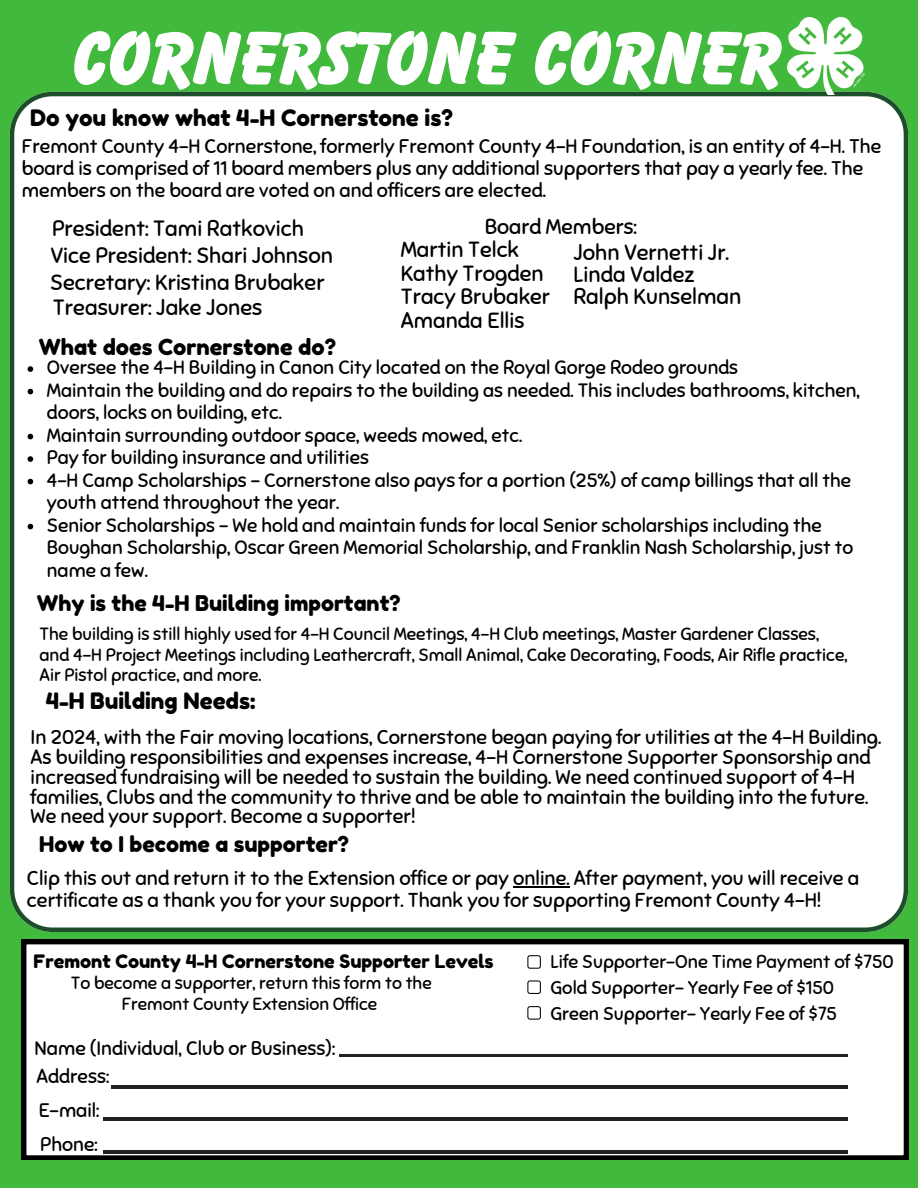
<style>
.page{position:relative;width:918px;height:1188px;background:#40b93c}
.page>*{position:absolute;margin:0;border:0;box-sizing:border-box;transform-origin:0 0}
.t1{font:700 expanded 79.65px "Balloon D";color:#fff}
.t2{font:22.65px "Fredoka One";color:#000}
.t3{font:22.5px "Fredoka One";color:#000}
.t4{font:22.05px/21.8px "Sniglet";color:#000}
.t5{font:22.05px "Fredoka One";color:#000}
.t6{font:21.9px/23.5px "Sniglet";color:#000}
.t7{font:21.75px "Fredoka One";color:#000}
.t8{font:21.6px "Fredoka One";color:#000}
.t9{font:21.3px "Sniglet";color:#000}
.t10{font:20.1px/21.3px "Sniglet";color:#000}
.t11{font:19.95px/19.8px "Sniglet";color:#000}
.t12{font:19.65px/21.9px "Sniglet";color:#000}
.t13{font:19.5px "Sniglet";color:#000}
.t14{font:19.35px/22.5px "Sniglet";color:#000}
.t15{font:18.45px/25.8px "Sniglet";color:#000}
.t16{font:18.45px "Fredoka One";color:#000}
.t17{font:17.7px/20.5px "Sniglet";color:#000}
.t18{font:17.55px/20.2px "Sniglet";color:#000;text-align:center}
</style>
<div class="page">
<div style="left:10px;top:92px;width:898px;height:840px;background:#fff"></div>
<img style="left:788px;top:17px;width:76px;height:78px">
<div style="left:22px;top:940px;width:886px;height:219px;background:#fff"></div>
<svg style="left:527px;top:955px;width:14px;height:14px"></svg>
<svg style="left:527px;top:980px;width:14px;height:14px"></svg>
<svg style="left:527px;top:1006px;width:14px;height:14px"></svg>
<hr style="left:339px;top:1054px;width:509px;height:2px;background:#231f20">
<hr style="left:111px;top:1086px;width:737px;height:3px;background:#231f20">
<svg style="left:28px;top:366px;width:5px;height:6px"></svg>
<svg style="left:28px;top:389px;width:5px;height:5px"></svg>
<svg style="left:28px;top:434px;width:5px;height:5px"></svg>
<svg style="left:28px;top:456px;width:5px;height:6px"></svg>
<svg style="left:28px;top:479px;width:5px;height:5px"></svg>
<svg style="left:28px;top:524px;width:5px;height:5px"></svg>
<hr style="left:513px;top:886px;width:57px;height:2px;background:#000">
<hr style="left:103px;top:1117px;width:745px;height:3px;background:#231f20">
<hr style="left:103px;top:1150px;width:745px;height:3px;background:#231f20">
<p class="t1" style="left:73px;top:31px;width:711px">CORNERSTONE CORNER</p>
<h2 class="t2" style="left:30px;top:104px;width:425px">Do you know what 4-H Cornerstone is?</h2>
<h2 class="t12" style="left:22px;top:136px;width:861px">Fremont County 4-H Cornerstone, formerly Fremont County 4-H Foundation, is an entity of 4-H. The board is comprised of 11 board members plus any additional supporters that pay a yearly fee. The members on the board are voted on and officers are elected.</h2>
<h2 class="t9" style="left:485px;top:213px;width:154px">Board Members:</h2>
<h2 class="t6" style="left:401px;top:238px;width:151px">Martin Telck<br>Kathy Trogden<br>Tracy Brubaker<br>Amanda Ellis</h2>
<h2 class="t4" style="left:573px;top:242px;width:170px">John Vernetti Jr.<br>Linda Valdez<br>Ralph Kunselman</h2>
<p class="t5" style="left:39px;top:333px;width:299px">What does Cornerstone do?</p>
<p class="t14" style="left:47px;top:356px;width:693px">Oversee the 4-H Building in Canon City located on the Royal Gorge Rodeo grounds</p>
<p class="t14" style="left:47px;top:379px;width:814px">Maintain the building and do repairs to the building as needed. This includes bathrooms, kitchen, doors, locks on building, etc.</p>
<p class="t14" style="left:47px;top:424px;width:477px">Maintain surrounding outdoor space, weeds mowed, etc.</p>
<p class="t14" style="left:47px;top:446px;width:323px">Pay for building insurance and utilities</p>
<p class="t14" style="left:47px;top:469px;width:806px">4-H Camp Scholarships - Cornerstone also pays for a portion (25%) of camp billings that all the youth attend throughout the year.</p>
<h2 class="t14" style="left:47px;top:514px;width:808px">Senior Scholarships - We hold and maintain funds for local Senior scholarships including the<br>Boughan Scholarship, Oscar Green Memorial Scholarship, and Franklin Nash Scholarship, just to name a few.</h2>
<h2 class="t4" style="left:52px;top:218px;width:253px">President: Tami Ratkovich</h2>
<h2 class="t4" style="left:51px;top:245px;width:284px">Vice President: Shari Johnson</h2>
<h2 class="t4" style="left:50px;top:271px;width:276px">Secretary: Kristina Brubaker</h2>
<h2 class="t4" style="left:53px;top:297px;width:211px">Treasurer: Jake Jones</h2>
<h2 class="t8" style="left:37px;top:590px;width:365px">Why is the 4-H Building important?</h2>
<p class="t17" style="left:39px;top:624px;width:810px">The building is still highly used for 4-H Council Meetings, 4-H Club meetings, Master Gardener Classes, and 4-H Project Meetings including Leathercraft, Small Animal, Cake Decorating, Foods, Air Rifle practice,<br>Air Pistol practice, and more.</p>
<h3 class="t3" style="left:46px;top:687px;width:211px">4-H Building Needs:</h3>
<h2 class="t11" style="left:31px;top:728px;width:852px">In 2024, with the Fair moving locations, Cornerstone began paying for utilities at the 4-H Building.<br>As building responsibilities and expenses increase, 4-H Cornerstone Supporter Sponsorship and increased fundraising will be needed to sustain the building. We need continued support of 4-H families, Clubs and the community to thrive and be able to maintain the building into the future.<br>We need your support. Become a supporter!</h2>
<h3 class="t7" style="left:39px;top:831px;width:311px">How to I become a supporter?</h3>
<h3 class="t10" style="left:27px;top:868px;width:834px">Clip this out and return it to the Extension office or pay online. After payment, you will receive a certificate as a thank you for your support. Thank you for supporting Fremont County 4-H!</h3>
<h3 class="t16" style="left:34px;top:950px;width:462px">Fremont County 4-H Cornerstone Supporter Levels</h3>
<p class="t15" style="left:551px;top:949px;width:344px">Life Supporter-One Time Payment of $750<br>Gold Supporter- Yearly Fee of $150<br>Green Supporter- Yearly Fee of $75</p>
<p class="t13" style="left:35px;top:1036px;width:302px">Name (Individual, Club or Business):</p>
<p class="t18" style="left:71px;top:973px;width:362px">To become a supporter, return this form to the<br>Fremont County Extension Office</p>
<p class="t13" style="left:37px;top:1065px;width:74px">Address:</p>
<h3 class="t13" style="left:39px;top:1099px;width:62px">E-mail:</h3>
<h3 class="t13" style="left:40px;top:1133px;width:59px">Phone:</h3>
</div>
